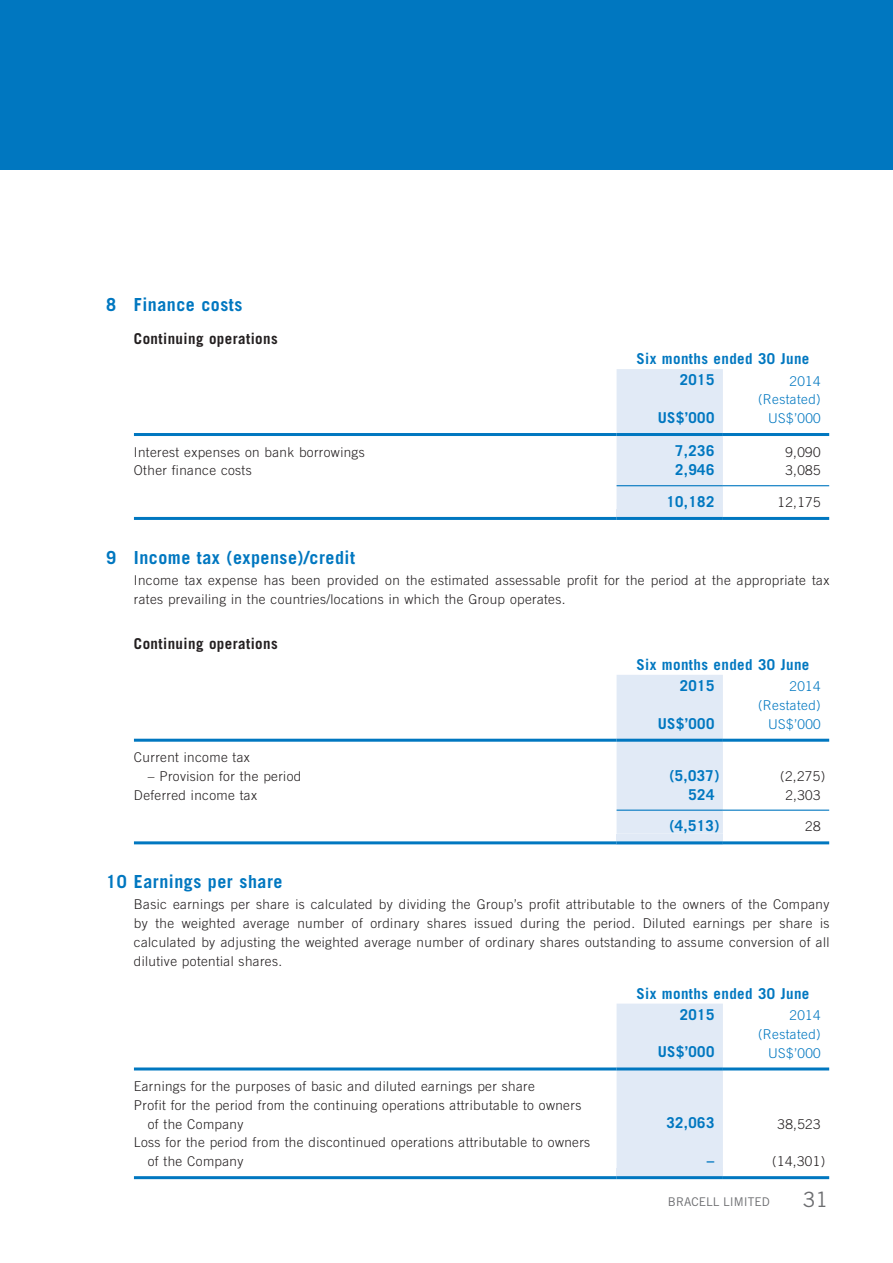
<style>
.page{position:relative;width:893px;height:1263px;background:#fff}
.page>*{position:absolute;margin:0;border:0;box-sizing:border-box;transform-origin:0 0}
.t1{font:21px "Trade Gothic LT Std";color:#6c6d70}
.t2{font:700 18px "Trade Gothic LT Std";letter-spacing:.03em;color:#0077c0}
.t3{font:700 15px/20.9px "Trade Gothic LT Std";letter-spacing:.03em;color:#0077c0}
.t4{font:700 15px "Trade Gothic LT Std";letter-spacing:.03em;color:#231f20}
.t5{font:300 13.5px/18.8px "Trade Gothic LT Std";letter-spacing:.03em;color:#231f20}
.t6{font:300 13.5px/18.8px "Trade Gothic LT Std";letter-spacing:.03em;color:#0077c0;text-align:right}
.t7{font:12px "Trade Gothic LT Std";color:#6c6d70}
</style>
<div class="page">
<div style="left:0;top:0;width:893px;height:170px;background:#0077c0"></div>
<div style="left:617px;top:369px;width:106px;height:140px;background:#e1eaf6"></div>
<div style="left:617px;top:509px;width:106px;height:11px;background:#e1eaf6"></div>
<hr style="left:134px;top:433px;width:483px;height:3px;background:#0077c0">
<hr style="left:617px;top:433px;width:106px;height:3px;background:#0077c0">
<hr style="left:723px;top:433px;width:106px;height:3px;background:#0077c0">
<hr style="left:617px;top:485px;width:106px;height:1px;background:#0077c0">
<hr style="left:723px;top:485px;width:106px;height:1px;background:#0077c0">
<hr style="left:134px;top:517px;width:483px;height:3px;background:#0077c0">
<hr style="left:617px;top:517px;width:106px;height:3px;background:#0077c0">
<hr style="left:723px;top:517px;width:106px;height:3px;background:#0077c0">
<div style="left:617px;top:675px;width:106px;height:159px;background:#e1eaf6"></div>
<div style="left:617px;top:834px;width:106px;height:10px;background:#e1eaf6"></div>
<hr style="left:134px;top:739px;width:483px;height:3px;background:#0077c0">
<hr style="left:617px;top:739px;width:106px;height:3px;background:#0077c0">
<hr style="left:723px;top:739px;width:106px;height:3px;background:#0077c0">
<hr style="left:617px;top:810px;width:106px;height:1px;background:#0077c0">
<hr style="left:723px;top:810px;width:106px;height:1px;background:#0077c0">
<hr style="left:134px;top:841px;width:483px;height:3px;background:#0077c0">
<hr style="left:617px;top:841px;width:106px;height:3px;background:#0077c0">
<hr style="left:723px;top:841px;width:106px;height:3px;background:#0077c0">
<div style="left:617px;top:1003px;width:106px;height:165px;background:#e1eaf6"></div>
<div style="left:617px;top:1168px;width:106px;height:11px;background:#e1eaf6"></div>
<hr style="left:134px;top:1067px;width:483px;height:3px;background:#0077c0">
<hr style="left:617px;top:1067px;width:106px;height:3px;background:#0077c0">
<hr style="left:723px;top:1067px;width:106px;height:3px;background:#0077c0">
<hr style="left:134px;top:1176px;width:483px;height:3px;background:#0077c0">
<hr style="left:617px;top:1176px;width:106px;height:3px;background:#0077c0">
<hr style="left:723px;top:1176px;width:106px;height:3px;background:#0077c0">
<h2 class="t2" style="left:106px;top:293px;width:138px">8 Finance costs</h2>
<p class="t4" style="left:134px;top:329px;width:145px">Continuing operations</p>
<p class="t3" style="left:680px;top:348px;width:131px;text-indent:-43px">Six months ended 30 June<br>2015</p>
<p class="t6" style="left:758px;top:371px;width:64px">2014 (Restated)</p>
<p class="t3" style="left:658px;top:407px;width:58px">US$’000</p>
<p class="t6" style="left:768px;top:409px;width:54px">US$’000</p>
<p class="t5" style="left:134px;top:442px;width:232px">Interest expenses on bank borrowings</p>
<p class="t3" style="left:675px;top:440px;width:41px">7,236</p>
<p class="t5" style="left:785px;top:442px;width:37px">9,090</p>
<p class="t5" style="left:134px;top:461px;width:119px">Other finance costs</p>
<p class="t3" style="left:675px;top:459px;width:41px">2,946</p>
<p class="t5" style="left:785px;top:461px;width:37px">3,085</p>
<p class="t3" style="left:666px;top:491px;width:49px">10,182</p>
<p class="t5" style="left:777px;top:493px;width:45px">12,175</p>
<h2 class="t2" style="left:106px;top:546px;width:250px">9 Income tax (expense)/credit</h2>
<p class="t5" style="left:134px;top:570px;width:697px">Income tax expense has been provided on the estimated assessable profit for the period at the appropriate tax rates prevailing in the countries/locations in which the Group operates.</p>
<p class="t4" style="left:134px;top:635px;width:145px">Continuing operations</p>
<p class="t3" style="left:680px;top:654px;width:131px;text-indent:-43px">Six months ended 30 June<br>2015</p>
<p class="t6" style="left:758px;top:677px;width:64px">2014 (Restated)</p>
<p class="t3" style="left:658px;top:712px;width:58px">US$’000</p>
<p class="t6" style="left:768px;top:714px;width:54px">US$’000</p>
<p class="t5" style="left:134px;top:748px;width:117px">Current income tax</p>
<p class="t5" style="left:148px;top:767px;width:155px">– Provision for the period</p>
<p class="t3" style="left:669px;top:765px;width:52px">(5,037)</p>
<p class="t5" style="left:780px;top:767px;width:47px">(2,275)</p>
<p class="t5" style="left:134px;top:785px;width:125px">Deferred income tax</p>
<p class="t3" style="left:688px;top:784px;width:27px">524</p>
<p class="t5" style="left:785px;top:785px;width:37px">2,303</p>
<p class="t3" style="left:669px;top:815px;width:52px">(4,513)</p>
<p class="t5" style="left:805px;top:817px;width:17px">28</p>
<h2 class="t2" style="left:106px;top:871px;width:178px">10 Earnings per share</h2>
<p class="t5" style="left:134px;top:895px;width:697px;text-align:justify">Basic earnings per share is calculated by dividing the Group’s profit attributable to the owners of the Company by the weighted average number of ordinary shares issued during the period. Diluted earnings per share is calculated by adjusting the weighted average number of ordinary shares outstanding to assume conversion of all dilutive potential shares.</p>
<p class="t3" style="left:680px;top:983px;width:131px;text-indent:-43px">Six months ended 30 June<br>2015</p>
<p class="t6" style="left:758px;top:1006px;width:64px">2014 (Restated)</p>
<p class="t3" style="left:658px;top:1041px;width:58px">US$’000</p>
<p class="t6" style="left:768px;top:1043px;width:54px">US$’000</p>
<p class="t5" style="left:134px;top:1077px;width:402px">Earnings for the purposes of basic and diluted earnings per share</p>
<p class="t5" style="left:134px;top:1095px;width:449px">Profit for the period from the continuing operations attributable to owners</p>
<p class="t5" style="left:148px;top:1114px;width:97px">of the Company</p>
<p class="t3" style="left:666px;top:1112px;width:49px">32,063</p>
<p class="t5" style="left:777px;top:1114px;width:45px">38,523</p>
<p class="t5" style="left:148px;top:1133px;width:444px;text-indent:-14px">Loss for the period from the discontinued operations attributable to owners of the Company</p>
<p class="t3" style="left:707px;top:1150px;width:9px">–</p>
<p class="t5" style="left:772px;top:1152px;width:54px">(14,301)</p>
<p class="t7" style="left:668px;top:1195px;width:103px">BRACELL LIMITED</p>
<h1 class="t1" style="left:803px;top:1186px;width:27px">31</h1>
</div>
